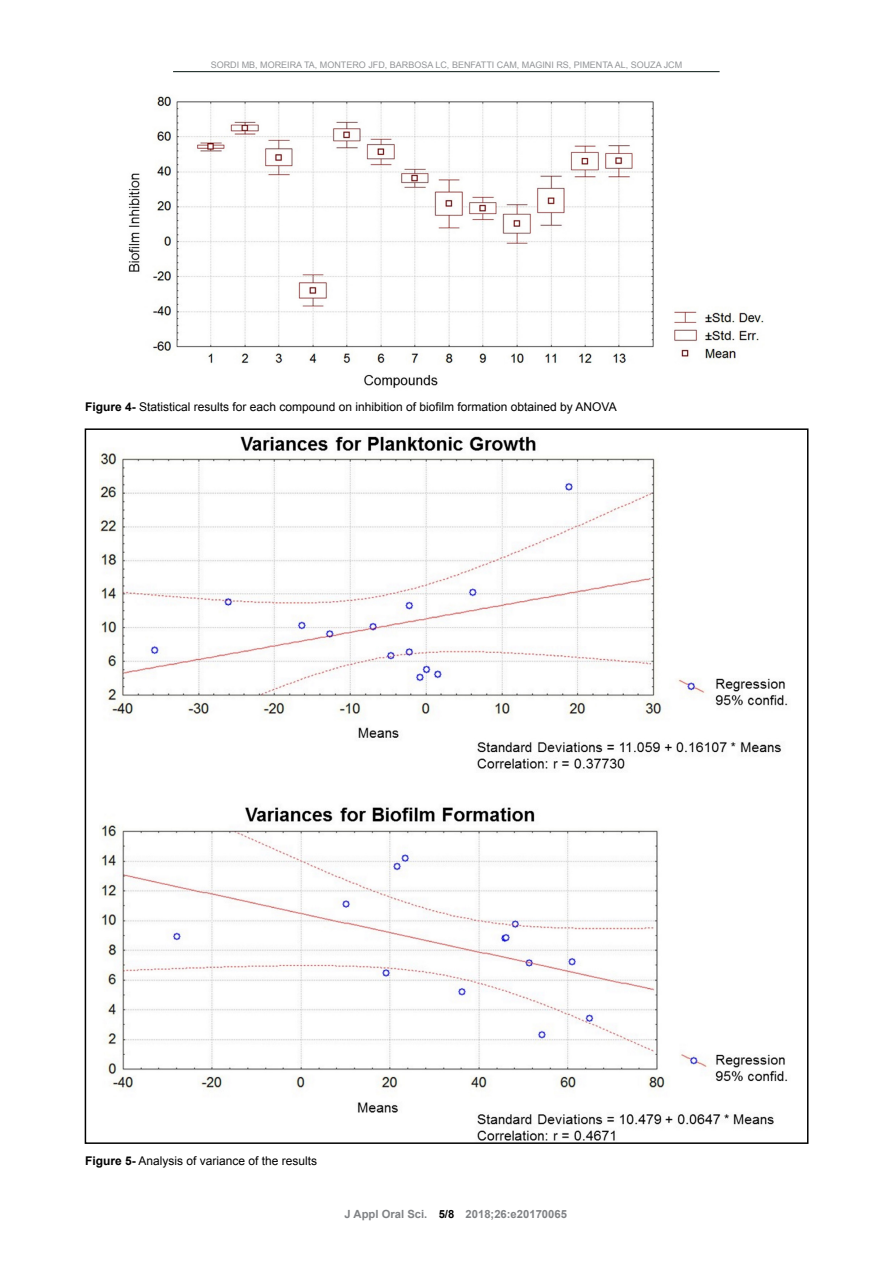
<style>
.page{position:relative;width:893px;height:1263px;background:#fff}
.page>*{position:absolute;margin:0;border:0;box-sizing:border-box;transform-origin:0 0}
.t1{font:12px "Arial";color:#000}
.t2{font:700 11.25px "Arial";color:#808285}
.t3{font:9px "Arial";color:#939598}
.s1{font-weight:700}
.s2{color:#000}
</style>
<div class="page">
<hr style="left:173px;top:71px;width:547px;height:1px;background:#00110d">
<img style="left:128px;top:96px;width:636px;height:292px">
<img style="left:100px;top:436px;width:688px;height:705px">
<p class="t3" style="left:211px;top:59px;width:473px">SORDI MB, MOREIRA TA, MONTERO JFD, BARBOSA LC, BENFATTI CAM, MAGINI RS, PIMENTA AL, SOUZA JCM</p>
<p class="t1" style="left:85px;top:399px;width:533px"><span class="s1">Figure 4-</span> Statistical results for each compound on inhibition of biofilm formation obtained by ANOVA</p>
<p class="t1" style="left:85px;top:1153px;width:234px"><span class="s1">Figure 5-</span> Analysis of variance of the results</p>
<p class="t2" style="left:345px;top:1206px;width:224px">J Appl Oral Sci. <span class="s2">5/8</span> 2018;26:e20170065</p>
</div>
